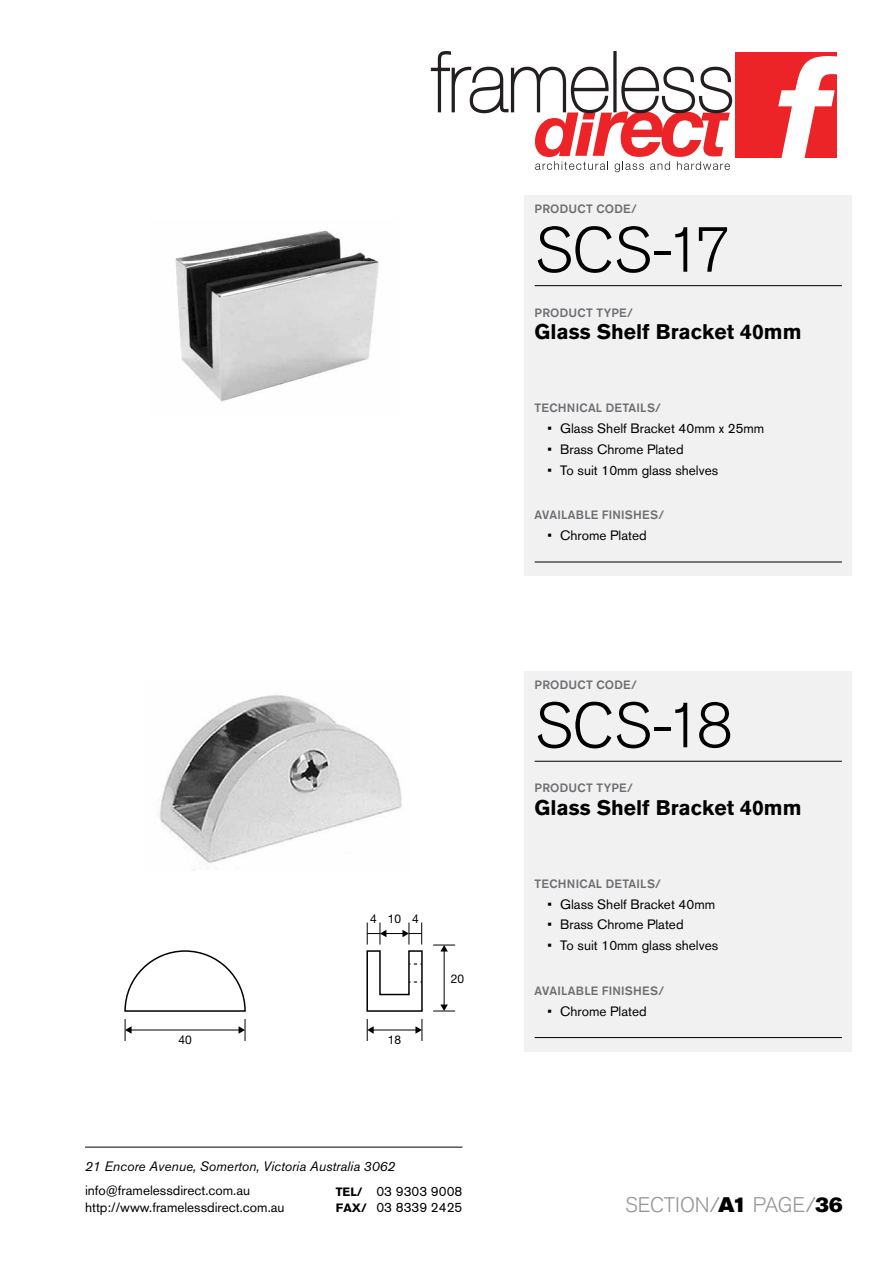
<style>
.page{position:relative;width:893px;height:1263px;background:#fff}
.page>*{position:absolute;margin:0;border:0;box-sizing:border-box;transform-origin:0 0}
.t1{font:300 63px "Akzidenz Grotesk BQ";letter-spacing:-.01em;color:#000}
.t2{font:700 21px "Akzidenz Grotesk BQ";color:#000}
.t3{font:300 21px "Akzidenz Grotesk BQ";letter-spacing:-.01em;color:#939598}
.t4{font:13.5px/16.5px "Akzidenz Grotesk BQ";color:#000}
.t5{font:italic 13.5px "Akzidenz Grotesk BQ";color:#000}
.t6{font:500 12px "Akzidenz Grotesk BQ";letter-spacing:.02em;color:#6d6e71}
.t7{font:12px "Helvetica Neue";color:#000}
.s1{font-weight:700;font-size:12px}
.s2{font-family:"Akzidenz Grotesk BQ Super";font-weight:400;color:#000}
</style>
<div class="page">
<svg style="left:431px;top:51px;width:302px;height:121px"></svg>
<div style="left:736px;top:52px;width:101px;height:106px;background:#ec2427"></div>
<svg style="left:778px;top:56px;width:59px;height:102px"></svg>
<hr style="left:85px;top:1147px;width:377px;height:1px;background:#000">
<div style="left:525px;top:196px;width:327px;height:380px;background:#f1f1f2"></div>
<div style="left:525px;top:671px;width:327px;height:381px;background:#f1f1f2"></div>
<hr style="left:535px;top:285px;width:307px;height:1px;background:#000">
<hr style="left:535px;top:761px;width:307px;height:1px;background:#000">
<hr style="left:535px;top:562px;width:307px;height:1px;background:#000">
<hr style="left:535px;top:1037px;width:307px;height:1px;background:#000">
<img style="left:175px;top:231px;width:204px;height:171px">
<img style="left:159px;top:695px;width:243px;height:175px">
<hr style="left:130px;top:1030px;width:110px;height:1px;background:#000">
<svg style="left:125px;top:1019px;width:7px;height:22px"></svg>
<svg style="left:239px;top:1019px;width:7px;height:22px"></svg>
<svg style="left:124px;top:950px;width:122px;height:62px"></svg>
<hr style="left:444px;top:950px;width:1px;height:56px;background:#000">
<svg style="left:433px;top:945px;width:22px;height:6px"></svg>
<svg style="left:433px;top:1004px;width:22px;height:8px"></svg>
<hr style="left:373px;top:1030px;width:44px;height:1px;background:#000">
<svg style="left:367px;top:1019px;width:7px;height:22px"></svg>
<svg style="left:415px;top:1019px;width:8px;height:22px"></svg>
<svg style="left:366px;top:922px;width:57px;height:90px"></svg>
<p class="t7" style="left:178px;top:1032px;width:15px">40</p>
<p class="t7" style="left:370px;top:911px;width:50px">4104</p>
<p class="t7" style="left:388px;top:1032px;width:15px">18</p>
<p class="t7" style="left:451px;top:971px;width:15px">20</p>
<p class="t5" style="left:85px;top:1158px;width:312px">21 Encore Avenue, Somerton, Victoria Australia 3062</p>
<p class="t4" style="left:85px;top:1182px;width:201px">info@framelessdirect.com.au http://www.framelessdirect.com.au</p>
<p class="t4" style="left:336px;top:1182px;width:128px"><span class="s1">TEL/</span> 03 9303 9008<br><span class="s1">FAX/</span> 03 8339 2425</p>
<p class="t6" style="left:535px;top:202px;width:104px">PRODUCT CODE/</p>
<h1 class="t1" style="left:535px;top:215px;width:198px">SCS-17</h1>
<p class="t6" style="left:535px;top:305px;width:100px">PRODUCT TYPE/</p>
<h2 class="t2" style="left:535px;top:320px;width:268px">Glass Shelf Bracket 40mm</h2>
<p class="t6" style="left:535px;top:401px;width:128px">TECHNICAL DETAILS/</p>
<p class="t4" style="left:547px;top:420px;width:218px">• Glass Shelf Bracket 40mm x 25mm</p>
<p class="t4" style="left:547px;top:441px;width:138px">• Brass Chrome Plated</p>
<p class="t4" style="left:547px;top:462px;width:172px">• To suit 10mm glass shelves</p>
<p class="t6" style="left:535px;top:508px;width:131px">AVAILABLE FINISHES/</p>
<p class="t4" style="left:547px;top:527px;width:101px">• Chrome Plated</p>
<p class="t6" style="left:535px;top:677px;width:104px">PRODUCT CODE/</p>
<h1 class="t1" style="left:535px;top:690px;width:200px">SCS-18</h1>
<p class="t6" style="left:535px;top:781px;width:100px">PRODUCT TYPE/</p>
<h2 class="t2" style="left:535px;top:795px;width:268px">Glass Shelf Bracket 40mm</h2>
<p class="t6" style="left:535px;top:876px;width:128px">TECHNICAL DETAILS/</p>
<p class="t4" style="left:547px;top:896px;width:169px">• Glass Shelf Bracket 40mm</p>
<p class="t4" style="left:547px;top:916px;width:138px">• Brass Chrome Plated</p>
<p class="t4" style="left:547px;top:937px;width:172px">• To suit 10mm glass shelves</p>
<p class="t6" style="left:535px;top:983px;width:131px">AVAILABLE FINISHES/</p>
<p class="t4" style="left:547px;top:1002px;width:101px">• Chrome Plated</p>
<h2 class="t3" style="left:625px;top:1193px;width:219px">SECTION/<span class="s2">A1</span> PAGE/<span class="s2">36</span></h2>
</div>
